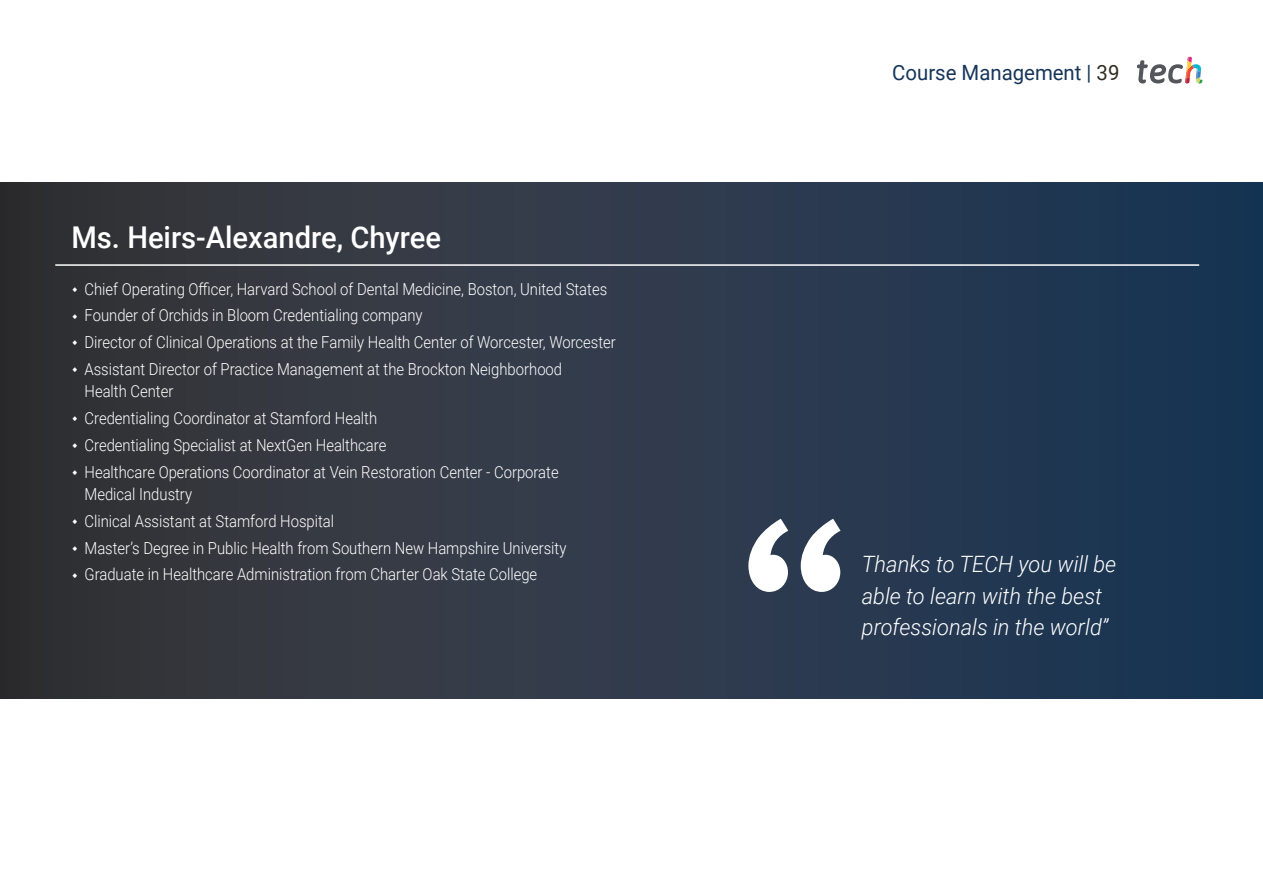
<style>
.page{position:relative;width:1263px;height:893px;background:#fff}
.page>*{position:absolute;margin:0;border:0;box-sizing:border-box;transform-origin:0 0}
.t1{font:500 30px "Roboto";color:#fff}
.t2{font:italic 300 22.5px/31.5px "Roboto";color:#fff}
.t3{font:21px "Roboto";color:#17355b}
.t4{font:300 16.5px/26.7px "Roboto";color:#fff;scale:.9 1}
.s1{color:#312e20}
</style>
<div class="page">
<div style="left:0;top:182px;width:1263px;height:516px;background:linear-gradient(to right,#3a3638,#1d3959)"></div>
<svg style="left:1137px;top:57px;width:65px;height:27px"></svg>
<svg style="left:748px;top:519px;width:92px;height:73px"></svg>
<hr style="left:55px;top:264px;width:1144px;height:2px;background:#fff">
<svg style="left:73px;top:287px;width:4px;height:5px"></svg>
<svg style="left:73px;top:314px;width:4px;height:5px"></svg>
<svg style="left:73px;top:340px;width:4px;height:5px"></svg>
<svg style="left:73px;top:367px;width:4px;height:5px"></svg>
<svg style="left:73px;top:416px;width:4px;height:5px"></svg>
<svg style="left:73px;top:443px;width:4px;height:5px"></svg>
<svg style="left:73px;top:470px;width:4px;height:5px"></svg>
<svg style="left:73px;top:519px;width:4px;height:5px"></svg>
<svg style="left:73px;top:546px;width:4px;height:5px"></svg>
<svg style="left:73px;top:573px;width:4px;height:5px"></svg>
<h1 class="t1" style="left:71px;top:216px;width:371px">Ms. Heirs-Alexandre, Chyree</h1>
<p class="t4" style="left:85px;top:275px;width:592px">Chief Operating Officer, Harvard School of Dental Medicine, Boston, United States Founder of Orchids in Bloom Credentialing company<br>Director of Clinical Operations at the Family Health Center of Worcester, Worcester Assistant Director of Practice Management at the Brockton Neighborhood</p>
<p class="t4" style="left:85px;top:378px;width:528px">Health Center<br>Credentialing Coordinator at Stamford Health<br>Credentialing Specialist at NextGen Healthcare<br>Healthcare Operations Coordinator at Vein Restoration Center - Corporate</p>
<p class="t4" style="left:85px;top:480px;width:537px">Medical Industry<br>Clinical Assistant at Stamford Hospital<br>Master’s Degree in Public Health from Southern New Hampshire University Graduate in Healthcare Administration from Charter Oak State College</p>
<p class="t3" style="left:892px;top:57px;width:229px">Course Management | <span class="s1">39</span></p>
<h2 class="t2" style="left:862px;top:548px;width:256px">Thanks to TECH you will be able to learn with the best professionals in the world”</h2>
</div>
